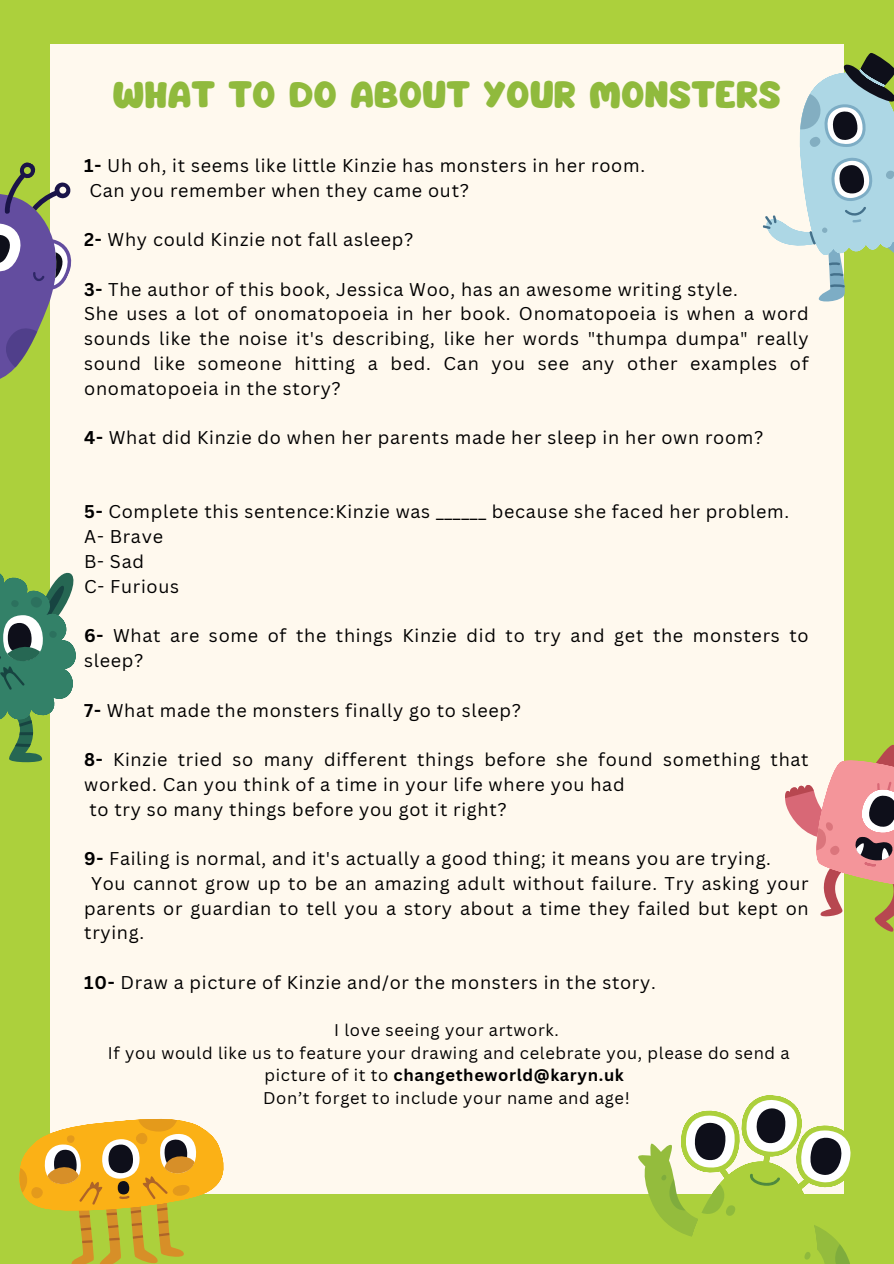
<style>
.page{position:relative;width:894px;height:1264px;background:#fff}
.page>*{position:absolute;margin:0;border:0;box-sizing:border-box;transform-origin:0 0}
.t1{font:33px "Mango";color:#90ba3d}
.t2{font:18px/24.8px "Canva Sans";letter-spacing:.04em;color:#000;text-align:justify}
.t3{font:16.5px/22.5px "Canva Sans";letter-spacing:.04em;color:#000;text-align:center}
.s1{font-weight:700}
</style>
<div class="page">
<div style="left:0;top:0;width:893px;height:1263px;background:#acd03c"></div>
<div style="left:50px;top:45px;width:793px;height:1148px;background:#fff9ee"></div>
<svg style="left:0;top:162px;width:72px;height:217px"></svg>
<svg style="left:762px;top:49px;width:131px;height:256px"></svg>
<svg style="left:785px;top:723px;width:108px;height:224px"></svg>
<svg style="left:19px;top:1118px;width:210px;height:145px"></svg>
<svg style="left:613px;top:1084px;width:238px;height:179px"></svg>
<svg style="left:0;top:572px;width:76px;height:191px"></svg>
<p class="t1" style="left:112px;top:80px;width:670px">WHAT TO DO ABOUT YOUR MONSTERS</p>
<p class="t2" style="left:84px;top:152px;width:562px"><span class="s1">1-</span> Uh oh, it seems like little Kinzie has monsters in her room.</p>
<p class="t2" style="left:89px;top:177px;width:381px">Can you remember when they came out?</p>
<p class="t2" style="left:84px;top:227px;width:330px"><span class="s1">2-</span> Why could Kinzie not fall asleep?</p>
<p class="t2" style="left:84px;top:276px;width:655px"><span class="s1">3-</span> The author of this book, Jessica Woo, has an awesome writing style.</p>
<p class="t2" style="left:84px;top:301px;width:725px">She uses a lot of onomatopoeia in her book. Onomatopoeia is when a word sounds like the noise it's describing, like her words "thumpa dumpa" really sound like someone hitting a bed. Can you see any other examples of onomatopoeia in the story?</p>
<p class="t2" style="left:84px;top:425px;width:680px"><span class="s1">4-</span> What did Kinzie do when her parents made her sleep in her own room?</p>
<p class="t2" style="left:84px;top:499px;width:706px"><span class="s1">5-</span> Complete this sentence:Kinzie was ______ because she faced her problem.</p>
<p class="t2" style="left:84px;top:524px;width:80px">A- Brave</p>
<p class="t2" style="left:84px;top:548px;width:61px">B- Sad</p>
<p class="t2" style="left:84px;top:573px;width:96px">C- Furious</p>
<p class="t2" style="left:84px;top:623px;width:725px"><span class="s1">6-</span> What are some of the things Kinzie did to try and get the monsters to sleep?</p>
<p class="t2" style="left:84px;top:697px;width:438px"><span class="s1">7-</span> What made the monsters finally go to sleep?</p>
<p class="t2" style="left:84px;top:746px;width:725px"><span class="s1">8-</span> Kinzie tried so many different things before she found something that worked. Can you think of a time in your life where you had</p>
<p class="t2" style="left:89px;top:796px;width:419px">to try so many things before you got it right?</p>
<p class="t2" style="left:84px;top:845px;width:688px"><span class="s1">9-</span> Failing is normal, and it's actually a good thing; it means you are trying.</p>
<p class="t2" style="left:84px;top:870px;width:725px;text-indent:7px">You cannot grow up to be an amazing adult without failure. Try asking your parents or guardian to tell you a story about a time they failed but kept on trying.</p>
<p class="t2" style="left:84px;top:969px;width:573px"><span class="s1">10-</span> Draw a picture of Kinzie and/or the monsters in the story.</p>
<p class="t3" style="left:334px;top:1018px;width:226px">I love seeing your artwork.</p>
<p class="t3" style="left:108px;top:1041px;width:683px">If you would like us to feature your drawing and celebrate you, please do send a picture of it to <span class="s1">changetheworld@karyn.uk</span></p>
<p class="t3" style="left:263px;top:1086px;width:368px">Don’t forget to include your name and age!</p>
</div>
